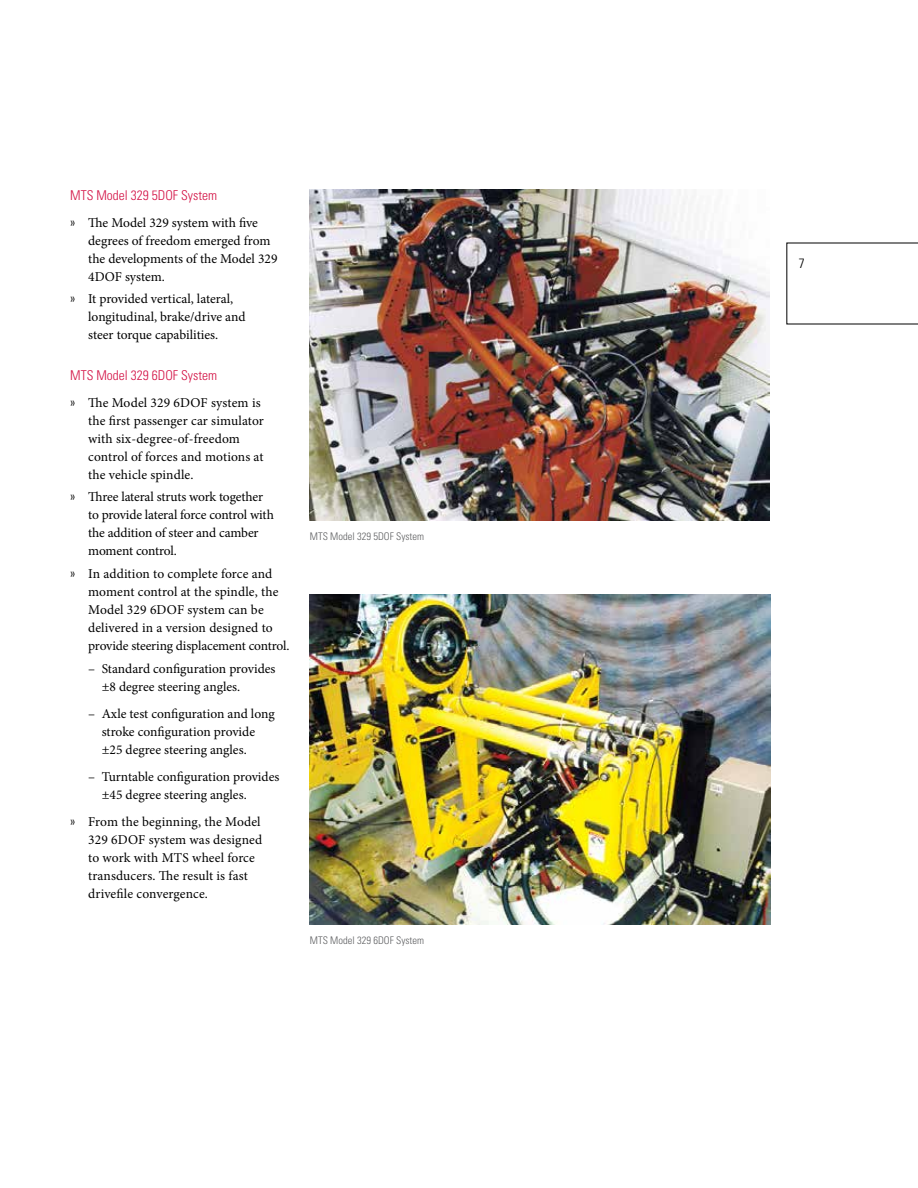
<style>
.page{position:relative;width:918px;height:1188px;background:#fff}
.page>*{position:absolute;margin:0;border:0;box-sizing:border-box;transform-origin:0 0}
.t1{font:13.5px/18px "Minion Pro";color:#000}
.t2{font:300 condensed 13.5px "Univers";color:#d31245}
.t3{font:300 condensed 13.5px "Univers";color:#000}
.t4{font:300 condensed 10.5px "Univers";color:#5f6062}
.s1{font-family:"Univers";font-weight:300;font-stretch:condensed}
</style>
<div class="page">
<svg style="left:787px;top:243px;width:131px;height:81px"></svg>
<img style="left:310px;top:189px;width:459px;height:331px">
<img style="left:310px;top:594px;width:460px;height:331px">
<p class="t2" style="left:70px;top:187px;width:148px">MTS Model 329 5DOF System</p>
<p class="t1" style="left:88px;top:213px;width:191px;text-indent:-18px"><span class="s1">»</span> The Model 329 system with five degrees of freedom emerged from the developments of the Model 329<br>4DOF system.</p>
<p class="t1" style="left:88px;top:290px;width:159px;text-indent:-18px"><span class="s1">»</span> It provided vertical, lateral, longitudinal, brake/drive and steer torque capabilities.</p>
<p class="t2" style="left:70px;top:367px;width:148px">MTS Model 329 6DOF System</p>
<p class="t1" style="left:88px;top:394px;width:177px;text-indent:-18px"><span class="s1">»</span> The Model 329 6DOF system is the first passenger car simulator with six-degree-of-freedom control of forces and motions at the vehicle spindle.</p>
<p class="t1" style="left:88px;top:488px;width:187px;text-indent:-18px"><span class="s1">»</span> Three lateral struts work together to provide lateral force control with the addition of steer and camber moment control.</p>
<p class="t1" style="left:88px;top:565px;width:203px;text-indent:-18px"><span class="s1">»</span> In addition to complete force and moment control at the spindle, the Model 329 6DOF system can be delivered in a version designed to provide steering displacement control.</p>
<p class="t1" style="left:102px;top:659px;width:175px;text-indent:-13px">– Standard configuration provides ±8 degree steering angles.</p>
<p class="t1" style="left:102px;top:704px;width:174px;text-indent:-13px">– Axle test configuration and long stroke configuration provide ±25 degree steering angles.</p>
<p class="t1" style="left:102px;top:767px;width:179px;text-indent:-13px">– Turntable configuration provides ±45 degree steering angles.</p>
<p class="t1" style="left:88px;top:812px;width:176px;text-indent:-18px"><span class="s1">»</span> From the beginning, the Model<br>329 6DOF system was designed to work with MTS wheel force transducers. The result is fast drivefile convergence.</p>
<p class="t4" style="left:310px;top:530px;width:116px">MTS Model 329 5DOF System</p>
<p class="t4" style="left:310px;top:934px;width:116px">MTS Model 329 6DOF System</p>
<p class="t3" style="left:799px;top:255px;width:7px">7</p>
</div>
